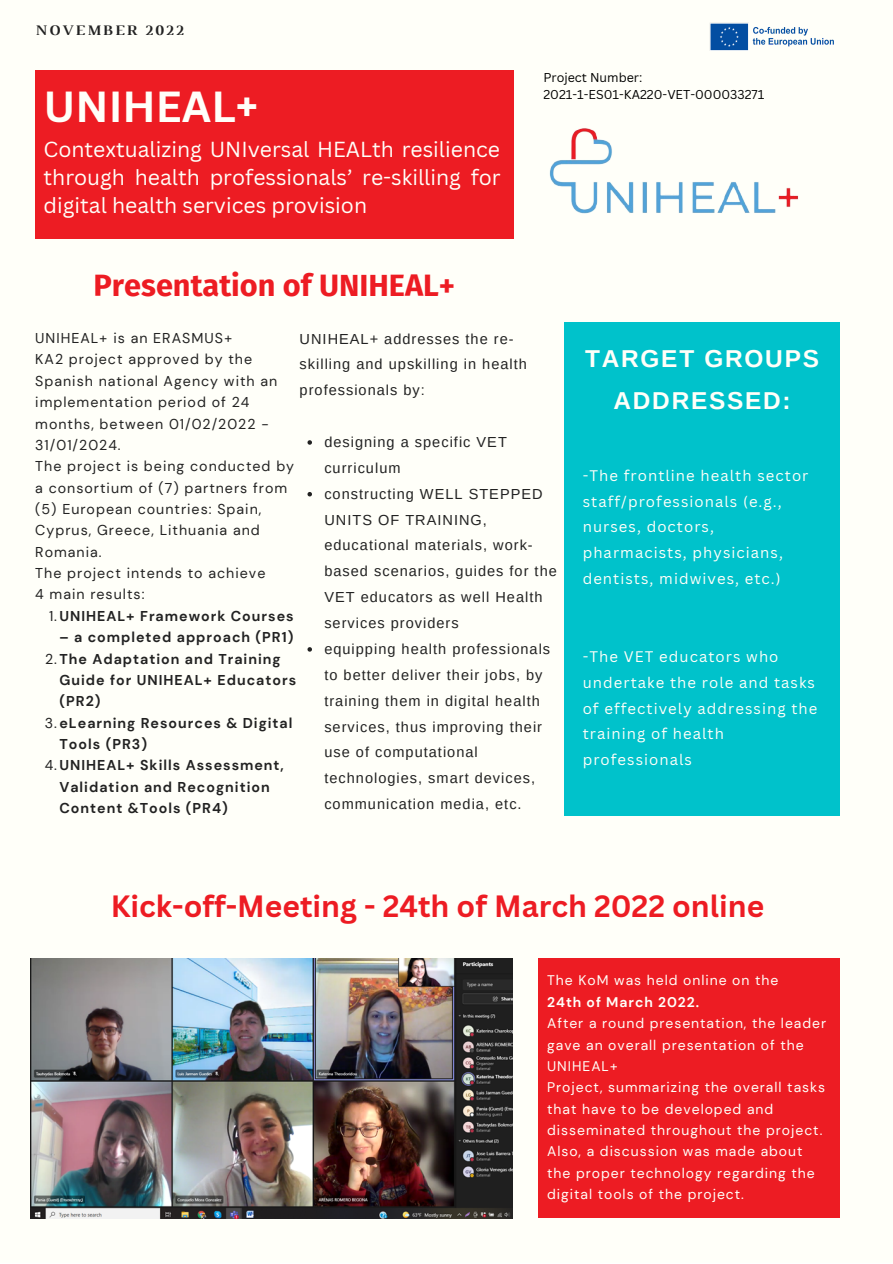
<style>
.page{position:relative;width:893px;height:1264px;background:#fff}
.page>*{position:absolute;margin:0;border:0;box-sizing:border-box;transform-origin:0 0}
.t1{font:700 42.3px "Canva Sans";color:#fffff9}
.t2{font:700 30.75px "Fira Sans";color:#ed1c23}
.t3{font:700 30px "Canva Sans";color:#ed1c23}
.t4{font:700 24.45px/41.5px "Arimo";letter-spacing:.07em;color:#fffff9;text-align:center}
.t5{font:21.15px/28.3px "Canva Sans";color:#fffff9;text-align:justify}
.t6{font:15px/25.8px "Canva Sans";letter-spacing:.07em;color:#fffff9}
.t7{font:700 14.85px "Luthier";letter-spacing:.14em;color:#222}
.t8{font:14.55px/25.8px "Arimo";letter-spacing:.07em;color:#222}
.t9{font:14.25px/21.3px "DM Sans";letter-spacing:.07em;color:#222}
.t10{font:700 14.25px "DM Sans";letter-spacing:.07em;color:#222}
.t11{font:13.95px/21.3px "DM Sans";letter-spacing:.07em;color:#fffff9}
.t12{font:700 13.95px "DM Sans";letter-spacing:.07em;color:#fffff9}
.t13{font:12.45px/17.1px "Canva Sans";color:#000}
.s1{font-weight:400}
</style>
<div class="page">
<div style="left:0;top:0;width:892px;height:1262px;background:#fffff9"></div>
<div style="left:564px;top:322px;width:275px;height:494px;background:#00c2cb"></div>
<img style="left:549px;top:128px;width:249px;height:86px">
<div style="left:35px;top:70px;width:478px;height:169px;background:#ed1c23"></div>
<svg style="left:307px;top:440px;width:5px;height:5px"></svg>
<svg style="left:307px;top:492px;width:5px;height:4px"></svg>
<svg style="left:307px;top:647px;width:5px;height:4px"></svg>
<img style="left:30px;top:958px;width:483px;height:260px">
<div style="left:538px;top:958px;width:301px;height:260px;background:#ed1c23"></div>
<img style="left:710px;top:23px;width:124px;height:28px">
<p class="t7" style="left:35px;top:25px;width:149px">NOVEMBER 2022</p>
<h1 class="t1" style="left:44px;top:76px;width:216px">UNIHEAL+</h1>
<h3 class="t5" style="left:44px;top:134px;width:458px">Contextualizing UNIversal HEALth resilience through health professionals’ re-skilling for digital health services provision</h3>
<h2 class="t2" style="left:93px;top:268px;width:363px">Presentation of UNIHEAL+</h2>
<p class="t13" style="left:543px;top:69px;width:222px">Project Number:<br>2021-1-ES01-KA220-VET-000033271</p>
<p class="t9" style="left:35px;top:327px;width:260px">UNIHEAL+ is an ERASMUS+<br>KA2 project approved by the<br>Spanish national Agency with an implementation period of 24 months, between 01/02/2022 -<br>31/01/2024.<br>The project is being conducted by a consortium of (7) partners from (5) European countries: Spain,<br>Cyprus, Greece, Lithuania and<br>Romania.<br>The project intends to achieve<br>4 main results:</p>
<p class="t8" style="left:299px;top:325px;width:229px">UNIHEAL+ addresses the re&shy;skilling and upskilling in health professionals by:</p>
<p class="t8" style="left:324px;top:429px;width:234px">designing a specific VET curriculum<br>constructing WELL STEPPED<br>UNITS OF TRAINING, educational materials, work&shy;based scenarios, guides for the<br>VET educators as well Health services providers<br>equipping health professionals to better deliver their jobs, by training them in digital health services, thus improving their use of computational technologies, smart devices, communication media, etc.</p>
<p class="t10" style="left:49px;top:606px;width:246px"><span class="s1">1.</span>UNIHEAL+ Framework Courses</p>
<p class="t10" style="left:59px;top:628px;width:235px">– a completed approach (PR1)</p>
<p class="t10" style="left:45px;top:649px;width:237px"><span class="s1">2.</span>The Adaptation and Training</p>
<p class="t10" style="left:59px;top:670px;width:238px">Guide for UNIHEAL+ Educators</p>
<p class="t10" style="left:59px;top:692px;width:42px">(PR2)</p>
<p class="t10" style="left:45px;top:713px;width:249px"><span class="s1">3.</span>eLearning Resources &amp; Digital</p>
<p class="t10" style="left:59px;top:735px;width:89px">Tools (PR3)</p>
<p class="t10" style="left:45px;top:756px;width:241px"><span class="s1">4.</span>UNIHEAL+ Skills Assessment,</p>
<p class="t10" style="left:59px;top:777px;width:212px">Validation and Recognition</p>
<p class="t10" style="left:59px;top:799px;width:170px">Content &amp;Tools (PR4)</p>
<h3 class="t4" style="left:585px;top:338px;width:235px">TARGET GROUPS<br>ADDRESSED:</h3>
<p class="t6" style="left:582px;top:462px;width:227px">-The frontline health sector staff/professionals (e.g., nurses, doctors, pharmacists, physicians, dentists, midwives, etc.)</p>
<p class="t6" style="left:582px;top:643px;width:236px">-The VET educators who undertake the role and tasks of effectively addressing the training of health professionals</p>
<h3 class="t3" style="left:111px;top:884px;width:655px">Kick-off-Meeting - 24th of March 2022 online</h3>
<p class="t11" style="left:547px;top:970px;width:233px">The KoM was held online on the</p>
<p class="t12" style="left:547px;top:992px;width:153px">24th of March 2022.</p>
<p class="t11" style="left:547px;top:1012px;width:280px">After a round presentation, the leader gave an overall presentation of the<br>UNIHEAL+<br>Project, summarizing the overall tasks that have to be developed and disseminated throughout the project.<br>Also, a discussion was made about the proper technology regarding the digital tools of the project.</p>
</div>
